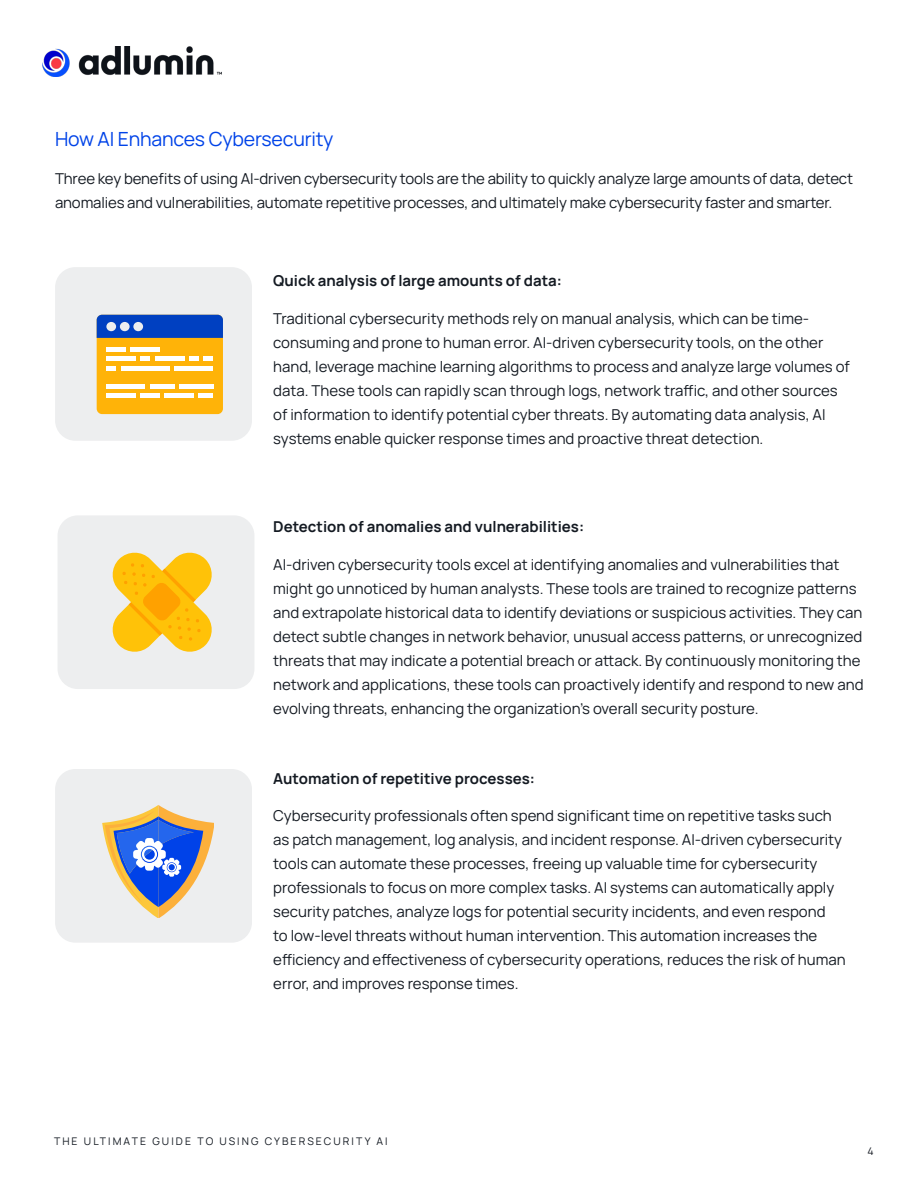
<style>
.page{position:relative;width:918px;height:1188px;background:#fff}
.page>*{position:absolute;margin:0;border:0;box-sizing:border-box;transform-origin:0 0}
.t1{font:19.5px "Manrope";letter-spacing:-.01em;color:#0043e8}
.t2{font:15px/24px "Manrope";color:#141a22}
.t3{font:700 15px "Manrope";color:#141a22}
.t4{font:10.5px "Manrope";letter-spacing:.2em;color:#141a22}
</style>
<div class="page">
<img style="left:43px;top:46px;width:179px;height:31px">
<div style="left:55px;top:267px;width:197px;height:174px;background:#edeeef;border-radius:20px"></div>
<div style="left:58px;top:515px;width:196px;height:174px;background:#edeeef;border-radius:20px"></div>
<div style="left:55px;top:769px;width:197px;height:174px;background:#edeeef;border-radius:20px"></div>
<svg style="left:112px;top:552px;width:100px;height:100px"></svg>
<svg style="left:102px;top:805px;width:112px;height:113px"></svg>
<div style="left:97px;top:315px;width:126px;height:99px;background:#ffb308;border-radius:5px"></div>
<svg style="left:97px;top:315px;width:126px;height:23px;background:#0341c0"></svg>
<div style="left:106px;top:322px;width:10px;height:9px;background:#edeeef;border-radius:50%"></div>
<div style="left:120px;top:322px;width:10px;height:9px;background:#edeeef;border-radius:50%"></div>
<div style="left:133px;top:322px;width:10px;height:9px;background:#edeeef;border-radius:50%"></div>
<div style="left:106px;top:347px;width:20px;height:5px;background:#fff"></div>
<div style="left:131px;top:347px;width:29px;height:5px;background:#fff"></div>
<div style="left:106px;top:356px;width:30px;height:5px;background:#fff"></div>
<div style="left:140px;top:356px;width:10px;height:5px;background:#fff"></div>
<div style="left:189px;top:356px;width:10px;height:5px;background:#fff"></div>
<div style="left:204px;top:356px;width:9px;height:5px;background:#fff"></div>
<div style="left:155px;top:356px;width:29px;height:5px;background:#fff"></div>
<hr style="left:106px;top:366px;width:10px;height:4px;background:#fff">
<hr style="left:121px;top:366px;width:49px;height:4px;background:#fff">
<hr style="left:174px;top:366px;width:39px;height:4px;background:#fff">
<div style="left:106px;top:384px;width:39px;height:5px;background:#fff"></div>
<div style="left:150px;top:384px;width:24px;height:5px;background:#fff"></div>
<div style="left:179px;top:384px;width:34px;height:5px;background:#fff"></div>
<div style="left:106px;top:393px;width:30px;height:5px;background:#fff"></div>
<div style="left:140px;top:393px;width:20px;height:5px;background:#fff"></div>
<div style="left:199px;top:393px;width:14px;height:5px;background:#fff"></div>
<div style="left:165px;top:393px;width:29px;height:5px;background:#fff"></div>
<h1 class="t1" style="left:55px;top:125px;width:280px">How AI Enhances Cybersecurity</h1>
<p class="t2" style="left:55px;top:165px;width:800px">Three key benefits of using AI-driven cybersecurity tools are the ability to quickly analyze large amounts of data, detect anomalies and vulnerabilities, automate repetitive processes, and ultimately make cybersecurity faster and smarter.</p>
<p class="t3" style="left:273px;top:270px;width:290px">Quick analysis of large amounts of data:</p>
<p class="t2" style="left:273px;top:306px;width:578px">Traditional cybersecurity methods rely on manual analysis, which can be time&shy;consuming and prone to human error. AI-driven cybersecurity tools, on the other hand, leverage machine learning algorithms to process and analyze large volumes of data. These tools can rapidly scan through logs, network traffic, and other sources of information to identify potential cyber threats. By automating data analysis, AI systems enable quicker response times and proactive threat detection.</p>
<p class="t3" style="left:273px;top:516px;width:312px">Detection of anomalies and vulnerabilities:</p>
<p class="t2" style="left:273px;top:552px;width:592px">AI-driven cybersecurity tools excel at identifying anomalies and vulnerabilities that might go unnoticed by human analysts. These tools are trained to recognize patterns and extrapolate historical data to identify deviations or suspicious activities. They can detect subtle changes in network behavior, unusual access patterns, or unrecognized threats that may indicate a potential breach or attack. By continuously monitoring the network and applications, these tools can proactively identify and respond to new and evolving threats, enhancing the organization’s overall security posture.</p>
<p class="t3" style="left:273px;top:768px;width:263px">Automation of repetitive processes:</p>
<p class="t2" style="left:273px;top:803px;width:574px">Cybersecurity professionals often spend significant time on repetitive tasks such as patch management, log analysis, and incident response. AI-driven cybersecurity tools can automate these processes, freeing up valuable time for cybersecurity professionals to focus on more complex tasks. AI systems can automatically apply security patches, analyze logs for potential security incidents, and even respond<br>to low-level threats without human intervention. This automation increases the efficiency and effectiveness of cybersecurity operations, reduces the risk of human error, and improves response times.</p>
<p class="t4" style="left:54px;top:1134px;width:335px">THE ULTIMATE GUIDE TO USING CYBERSECURITY AI</p>
<p class="t4" style="left:868px;top:1144px;width:8px">4</p>
</div>
